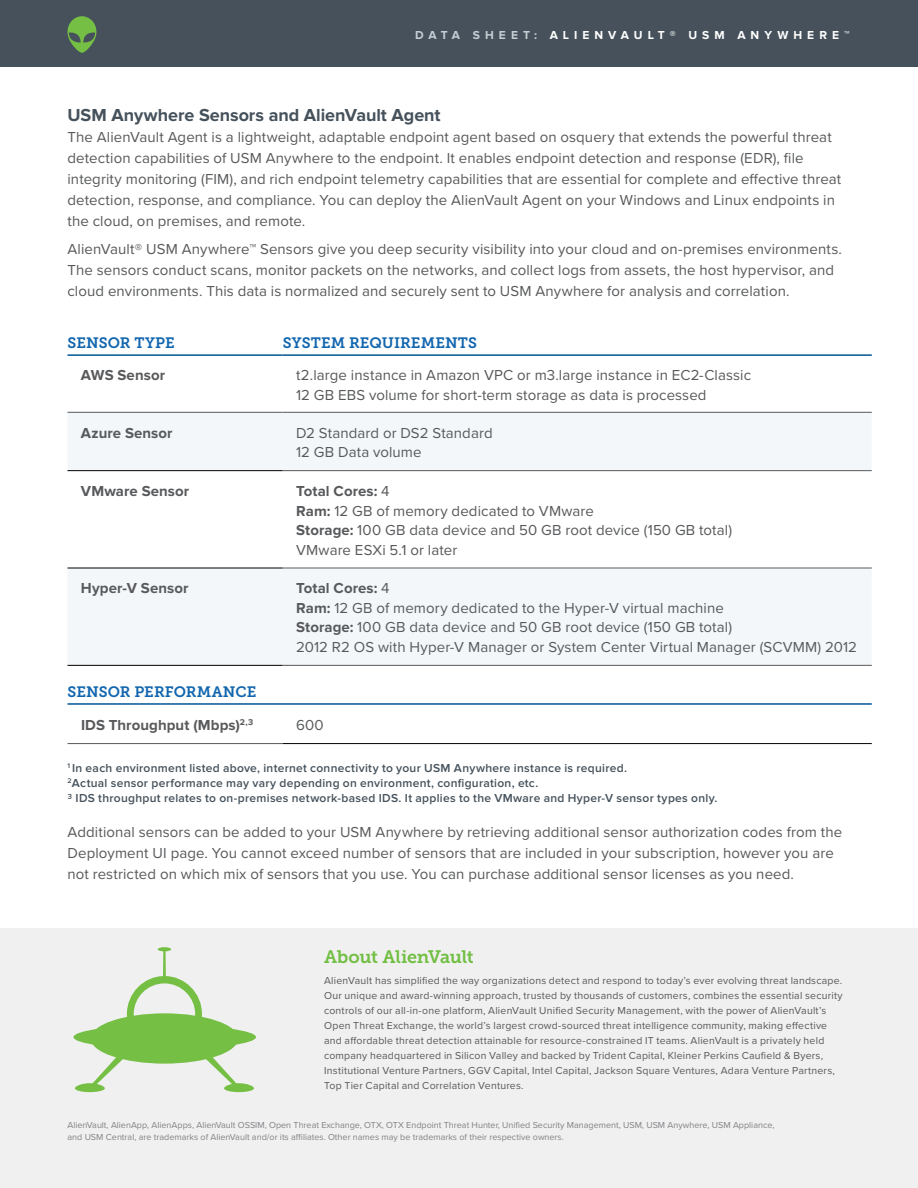
<style>
.page{position:relative;width:918px;height:1188px;background:#fff}
.page>*{position:absolute;margin:0;border:0;box-sizing:border-box;transform-origin:0 0}
.t1{font:700 18px "Proxima Nova";color:#45515b}
.t2{font:18px "Museo Slab 700";letter-spacing:-.015em;color:#72bf44}
.t3{font:15px/21px "Proxima Nova";letter-spacing:.005em;color:#58595b}
.t4{font:700 15px "Proxima Nova";letter-spacing:.005em;color:#58595b}
.t5{font:15px "Museo Slab 700";letter-spacing:.005em;color:#1266af}
.t6{font:600 12px/15px "Proxima Nova";letter-spacing:.025em;color:#45515b}
.t7{font:700 12px "Proxima Nova";letter-spacing:.42em;color:#fff}
.t8{font:10.5px/15px "Proxima Nova";letter-spacing:.02em;color:#58595b}
.t9{font:9px/12px "Proxima Nova";color:#808285}
.s1{color:#c5ced5}
.s2{font-weight:700}
</style>
<div class="page">
<div style="left:0;top:0;width:918px;height:68px;background:#46515b"></div>
<svg style="left:68px;top:16px;width:28px;height:37px"></svg>
<div style="left:0;top:929px;width:918px;height:259px;background:#f1f0f0"></div>
<svg style="left:68px;top:413px;width:804px;height:252px;fill:#f4f7fa"></svg>
<hr style="left:68px;top:412px;width:215px;height:1px;background:#58595b">
<hr style="left:283px;top:412px;width:589px;height:1px;background:#58595b">
<hr style="left:283px;top:470px;width:589px;height:1px;background:#58595b">
<hr style="left:283px;top:568px;width:589px;height:1px;background:#58595b">
<hr style="left:68px;top:470px;width:215px;height:1px;background:#000">
<hr style="left:68px;top:568px;width:215px;height:1px;background:#000">
<hr style="left:68px;top:354px;width:215px;height:2px;background:#015697">
<hr style="left:283px;top:354px;width:589px;height:2px;background:#015697">
<hr style="left:68px;top:665px;width:215px;height:1px;background:#000">
<hr style="left:283px;top:665px;width:589px;height:1px;background:#58595b">
<hr style="left:68px;top:703px;width:804px;height:2px;background:#015697">
<hr style="left:68px;top:743px;width:215px;height:1px;background:#58595b">
<hr style="left:283px;top:743px;width:589px;height:1px;background:#000">
<div style="left:224px;top:1083px;width:30px;height:9px;background:#75c044;border-radius:50%"></div>
<div style="left:75px;top:1083px;width:30px;height:9px;background:#75c044;border-radius:50%"></div>
<hr style="left:163px;top:949px;width:3px;height:29px;background:#75c044">
<svg style="left:158px;top:947px;width:13px;height:4px"></svg>
<svg style="left:90px;top:976px;width:149px;height:112px"></svg>
<div style="left:91px;top:1013px;width:147px;height:51px;background:#75c044;border-radius:50%"></div>
<div style="left:73px;top:1025px;width:183px;height:24px;background:#75c044;border-radius:50%"></div>
<p class="t7" style="left:415px;top:28px;width:436px"><span class="s1">DATA SHEET:</span> ALIENVAULT® USM ANYWHERE™</p>
<p class="t1" style="left:68px;top:105px;width:375px">USM Anywhere Sensors and AlienVault Agent</p>
<p class="t3" style="left:68px;top:126px;width:775px">The AlienVault Agent is a lightweight, adaptable endpoint agent based on osquery that extends the powerful threat detection capabilities of USM Anywhere to the endpoint. It enables endpoint detection and response (EDR), file integrity monitoring (FIM), and rich endpoint telemetry capabilities that are essential for complete and effective threat detection, response, and compliance. You can deploy the AlienVault Agent on your Windows and Linux endpoints in the cloud, on premises, and remote.</p>
<p class="t3" style="left:68px;top:238px;width:776px">AlienVault® USM Anywhere™ Sensors give you deep security visibility into your cloud and on-premises environments.<br>The sensors conduct scans, monitor packets on the networks, and collect logs from assets, the host hypervisor, and cloud environments. This data is normalized and securely sent to USM Anywhere for analysis and correlation.</p>
<p class="t5" style="left:68px;top:335px;width:109px">SENSOR TYPE</p>
<p class="t5" style="left:283px;top:335px;width:196px">SYSTEM REQUIREMENTS</p>
<p class="t4" style="left:81px;top:367px;width:86px">AWS Sensor</p>
<p class="t3" style="left:296px;top:365px;width:456px;line-height:19.5px">t2.large instance in Amazon VPC or m3.large instance in EC2-Classic<br>12 GB EBS volume for short-term storage as data is processed</p>
<p class="t4" style="left:81px;top:424px;width:93px">Azure Sensor</p>
<p class="t3" style="left:296px;top:422px;width:198px;line-height:19.5px">D2 Standard or DS2 Standard<br>12 GB Data volume</p>
<p class="t4" style="left:81px;top:482px;width:110px">VMware Sensor</p>
<p class="t3" style="left:296px;top:481px;width:437px;line-height:19.5px"><span class="s2">Total Cores:</span> 4<br><span class="s2">Ram:</span> 12 GB of memory dedicated to VMware<br><span class="s2">Storage:</span> 100 GB data device and 50 GB root device (150 GB total)<br>VMware ESXi 5.1 or later</p>
<p class="t4" style="left:81px;top:580px;width:109px">Hyper-V Sensor</p>
<p class="t3" style="left:296px;top:578px;width:562px;line-height:19.5px"><span class="s2">Total Cores:</span> 4<br><span class="s2">Ram:</span> 12 GB of memory dedicated to the Hyper-V virtual machine<br><span class="s2">Storage:</span> 100 GB data device and 50 GB root device (150 GB total)<br>2012 R2 OS with Hyper-V Manager or System Center Virtual Manager (SCVMM) 2012</p>
<p class="t5" style="left:68px;top:684px;width:190px">SENSOR PERFORMANCE</p>
<p class="t4" style="left:81px;top:716px;width:174px">IDS Throughput (Mbps)<sup>2,3</sup></p>
<p class="t3" style="left:296px;top:714px;width:29px">600</p>
<p class="t6" style="left:68px;top:761px;width:652px"><sup>1</sup> In each environment listed above, internet connectivity to your USM Anywhere instance is required.<br><sup>2</sup>Actual sensor performance may vary depending on environment, configuration, etc.<br>3 IDS throughput relates to on-premises network-based IDS. It applies to the VMware and Hyper-V sensor types only.</p>
<p class="t3" style="left:68px;top:821px;width:776px">Additional sensors can be added to your USM Anywhere by retrieving additional sensor authorization codes from the<br>Deployment UI page. You cannot exceed number of sensors that are included in your subscription, however you are not restricted on which mix of sensors that you use. You can purchase additional sensor licenses as you need.</p>
<p class="t2" style="left:324px;top:946px;width:151px">About AlienVault</p>
<p class="t8" style="left:324px;top:973px;width:520px">AlienVault has simplified the way organizations detect and respond to today’s ever evolving threat landscape.<br>Our unique and award-winning approach, trusted by thousands of customers, combines the essential security controls of our all-in-one platform, AlienVault Unified Security Management, with the power of AlienVault’s Open Threat Exchange, the world’s largest crowd-sourced threat intelligence community, making effective and affordable threat detection attainable for resource-constrained IT teams. AlienVault is a privately held company headquartered in Silicon Valley and backed by Trident Capital, Kleiner Perkins Caufield &amp; Byers, Institutional Venture Partners, GGV Capital, Intel Capital, Jackson Square Ventures, Adara Venture Partners, Top Tier Capital and Correlation Ventures.</p>
<p class="t9" style="left:68px;top:1118px;width:709px">AlienVault, AlienApp, AlienApps, AlienVault OSSIM, Open Threat Exchange, OTX, OTX Endpoint Threat Hunter, Unified Security Management, USM, USM Anywhere, USM Appliance, and USM Central, are trademarks of AlienVault and/or its affiliates. Other names may be trademarks of their respective owners.</p>
</div>
